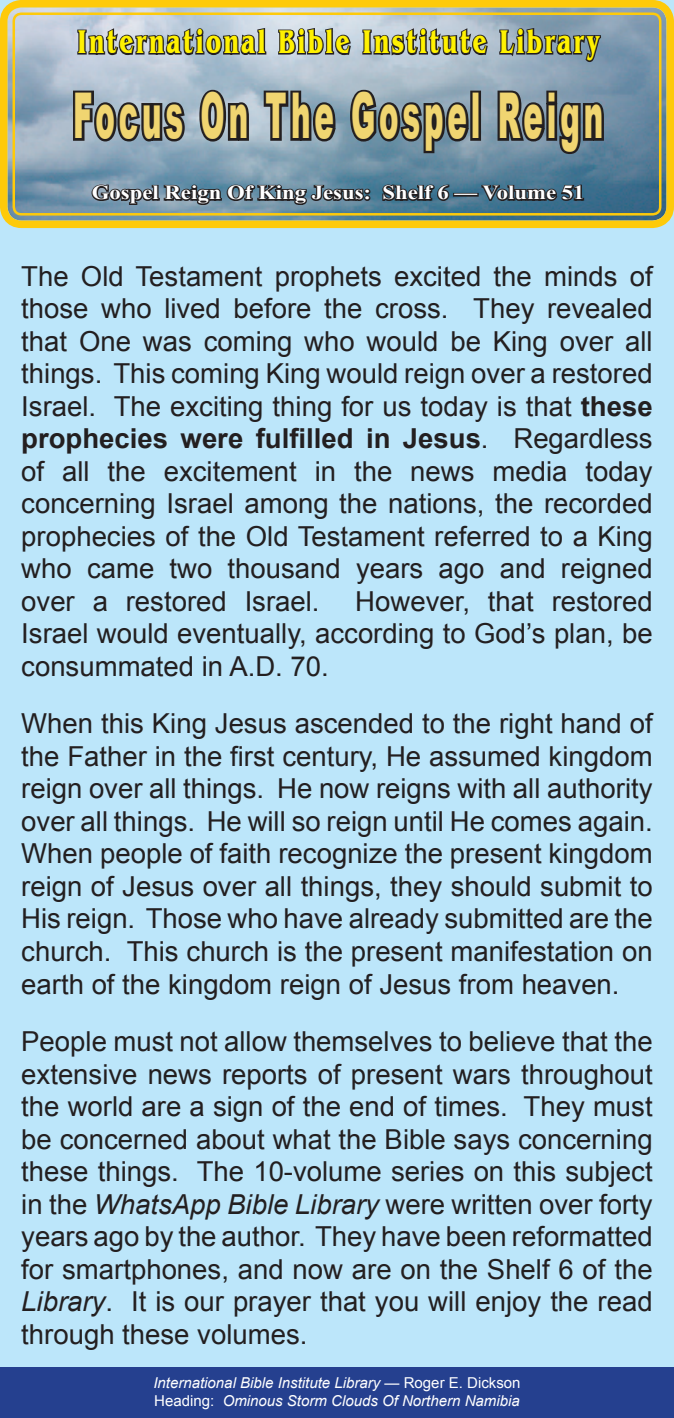
<style>
.page{position:relative;width:674px;height:1418px;background:#fff}
.page>*{position:absolute;margin:0;border:0;box-sizing:border-box;transform-origin:0 0}
.t1{font:900 63.25px "Arial";letter-spacing:.13em;color:#f0d571;scale:.46 1}
.t2{font:700 33.75px "Benguiat IT Cby BT";letter-spacing:.11em;color:#fff101;scale:.68 1}
.t3{font:27.5px/32.5px "Arial";color:#231f20;text-align:justify}
.t4{font:700 20px "Times New Roman";color:#fff;scale:1.14 1}
.t5{font:italic 15px/18px "Arial";color:#fff}
.s1{font-weight:700}
.s2{font-style:italic}
.s3{font-style:normal}
</style>
<div class="page">
<div style="left:0;top:0;width:673px;height:1404px;background:#bce6fa"></div>
<svg style="left:0;top:0;width:673px;height:224px;background:#ceba4a"></svg>
<svg style="left:11px;top:11px;width:651px;height:203px;background:#8ca4b1"></svg>
<svg style="left:76px;top:0;width:191px;height:57px;background:#a9a78e"></svg>
<svg style="left:276px;top:26px;width:76px;height:30px;background:#7e838a"></svg>
<svg style="left:361px;top:26px;width:128px;height:31px;background:#7d838b"></svg>
<svg style="left:497px;top:0;width:105px;height:64px;background:#888f7d"></svg>
<svg style="left:70px;top:88px;width:118px;height:66px;background:#6d7883"></svg>
<svg style="left:196px;top:87px;width:55px;height:58px;background:#697179"></svg>
<svg style="left:261px;top:88px;width:77px;height:57px;background:#606b74"></svg>
<svg style="left:347px;top:86px;width:124px;height:70px;background:#5a6a75"></svg>
<div style="left:470px;top:91px;width:10px;height:50px;border:5px solid #231f20"></div>
<svg style="left:494px;top:86px;width:53px;height:59px;background:#545e67"></svg>
<div style="left:546px;top:91px;width:11px;height:13px;border:5px solid #231f20"></div>
<div style="left:546px;top:103px;width:11px;height:38px;border:5px solid #231f20"></div>
<svg style="left:555px;top:98px;width:51px;height:59px;background:#434f5a"></svg>
<svg style="left:90px;top:182px;width:282px;height:37px;background:#637678"></svg>
<svg style="left:380px;top:182px;width:71px;height:21px"></svg>
<div style="left:452px;top:193px;width:26px;height:4px;border:2px solid #231f20"></div>
<svg style="left:480px;top:183px;width:105px;height:36px;background:#436066"></svg>
<div style="left:0;top:1367px;width:673px;height:50px;background:#25408f"></div>
<p class="t2" style="left:77px;top:21px;width:768px">International Bible Institute Library</p>
<h1 class="t1" style="left:73px;top:70px;width:1152px">Focus On The Gospel Reign</h1>
<p class="t4" style="left:92px;top:178px;width:433px">Gospel Reign Of King Jesus: Shelf 6 — Volume 51</p>
<p class="t3" style="left:21px;top:259px;width:632px">The Old Testament prophets excited the minds of those who lived before the cross. They revealed that One was coming who would be King over all things. This coming King would reign over a restored Israel. The exciting thing for us today is that <span class="s1">these prophecies were fulfilled in Jesus</span>. Regardless of all the excitement in the news media today concerning Israel among the nations, the recorded prophecies of the Old Testament referred to a King who came two thousand years ago and reigned over a restored Israel.</p>
<p class="t3" style="left:21px;top:584px;width:632px;text-indent:334px">However, that restored Israel would eventually, according to God’s plan, be consummated in A.D. 70.</p>
<p class="t3" style="left:21px;top:707px;width:632px">When this King Jesus ascended to the right hand of the Father in the first century, He assumed kingdom reign over all things. He now reigns with all authority over all things. He will so reign until He comes again.<br>When people of faith recognize the present kingdom reign of Jesus over all things, they should submit to His reign. Those who have already submitted are the church. This church is the present manifestation on earth of the kingdom reign of Jesus from heaven.</p>
<p class="t3" style="left:21px;top:1024px;width:632px">People must not allow themselves to believe that the extensive news reports of present wars throughout the world are a sign of the end of times. They must be concerned about what the Bible says concerning these things. The 10-volume series on this subject in the <span class="s2">WhatsApp Bible Library</span> were written over forty years ago by the author. They have been reformatted for smartphones, and now are on the Shelf 6 of the <span class="s2">Library</span>. It is our prayer that you will enjoy the read through these volumes.</p>
<p class="t5" style="left:153px;top:1373px;width:368px">International Bible Institute Library <span class="s3">— Roger E. Dickson<br>Heading:</span> Ominous Storm Clouds Of Northern Namibia</p>
</div>
